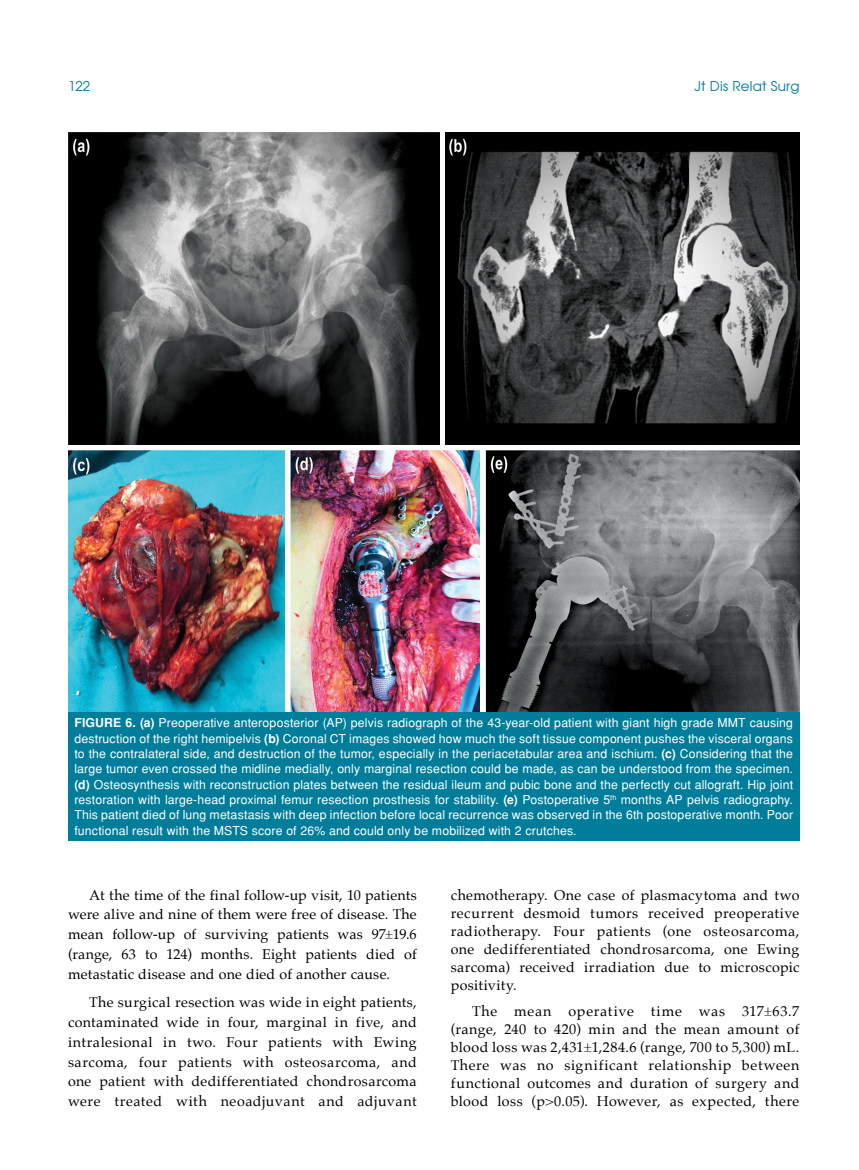
<style>
.page{position:relative;width:859px;height:1170px;background:#fff}
.page>*{position:absolute;margin:0;border:0;box-sizing:border-box;transform-origin:0 0}
.t1{font:14.25px/18px "Palatino";letter-spacing:.025em;color:#000;text-align:justify}
.t2{font:13.5px "Avant Garde Tr";letter-spacing:.015em;color:#007d9a}
.t3{font:12.3px/15.3px "Helvetica Normal Tr";letter-spacing:.01em;color:#fff;text-align:justify}
.s1{font-family:"Helvetica Tr";font-weight:700}
</style>
<div class="page">
<img style="left:68px;top:132px;width:731px;height:580px">
<div style="left:285px;top:449px;width:5px;height:264px;background:#fff"></div>
<div style="left:480px;top:449px;width:5px;height:264px;background:#fff"></div>
<hr style="left:440px;top:132px;width:4px;height:314px;background:#fff">
<div style="left:67px;top:445px;width:732px;height:5px;background:#fff"></div>
<div style="left:68px;top:712px;width:731px;height:128px;background:#007d9a"></div>
<p class="t2" style="left:68px;top:77px;width:24px">122</p>
<p class="t2" style="left:694px;top:77px;width:106px">Jt Dis Relat Surg</p>
<p class="t3" style="left:74px;top:715px;width:720px"><span class="s1">FIGURE 6. (a)</span> Preoperative anteroposterior (AP) pelvis radiograph of the 43-year-old patient with giant high grade MMT causing destruction of the right hemipelvis <span class="s1">(b)</span> Coronal CT images showed how much the soft tissue component pushes the visceral organs to the contralateral side, and destruction of the tumor, especially in the periacetabular area and ischium. <span class="s1">(c)</span> Considering that the large tumor even crossed the midline medially, only marginal resection could be made, as can be understood from the specimen. <span class="s1">(d)</span> Osteosynthesis with reconstruction plates between the residual ileum and pubic bone and the perfectly cut allograft. Hip joint restoration with large-head proximal femur resection prosthesis for stability. <span class="s1">(e)</span> Postoperative 5<sup>th</sup> months AP pelvis radiography.<br>This patient died of lung metastasis with deep infection before local recurrence was observed in the 6th postoperative month. Poor functional result with the MSTS score of 26% and could only be mobilized with 2 crutches.</p>
<p class="t1" style="left:68px;top:884px;width:350px;line-height:19.8px;text-indent:21px">At the time of the final follow-up visit, 10 patients were alive and nine of them were free of disease. The mean follow-up of surviving patients was 97±19.6 (range, 63 to 124) months. Eight patients died of metastatic disease and one died of another cause.</p>
<p class="t1" style="left:68px;top:992px;width:350px;line-height:19.8px;text-indent:21px">The surgical resection was wide in eight patients, contaminated wide in four, marginal in five, and intralesional in two. Four patients with Ewing sarcoma, four patients with osteosarcoma, and one patient with dedifferentiated chondrosarcoma were treated with neoadjuvant and adjuvant</p>
<p class="t1" style="left:451px;top:885px;width:350px">chemotherapy. One case of plasmacytoma and two recurrent desmoid tumors received preoperative radiotherapy. Four patients (one osteosarcoma, one dedifferentiated chondrosarcoma, one Ewing sarcoma) received irradiation due to microscopic positivity.</p>
<p class="t1" style="left:451px;top:1002px;width:350px;text-indent:21px">The mean operative time was 317±63.7 (range, 240 to 420) min and the mean amount of blood loss was 2,431±1,284.6 (range, 700 to 5,300) mL.<br>There was no significant relationship between functional outcomes and duration of surgery and blood loss (p&gt;0.05). However, as expected, there</p>
</div>
